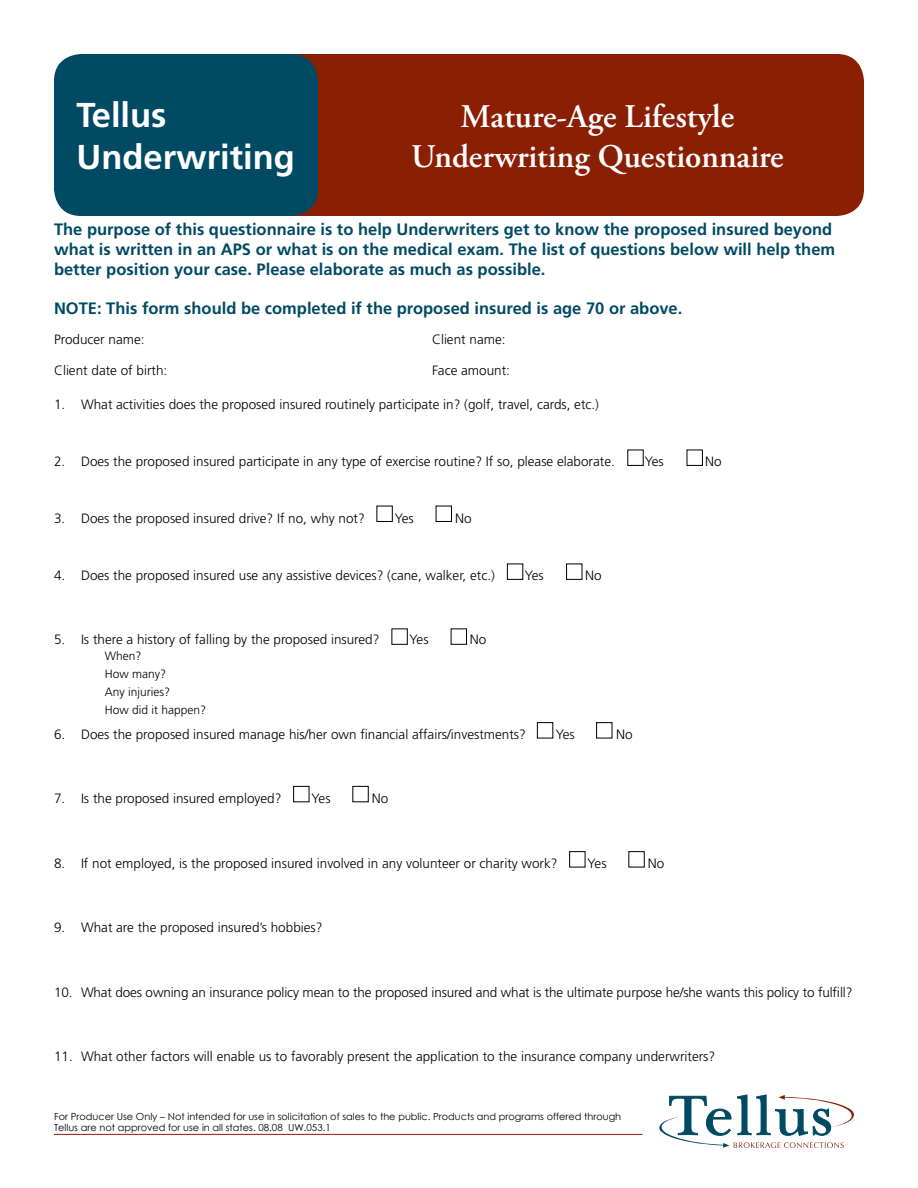
<style>
.page{position:relative;width:918px;height:1188px;background:#fff}
.page>*{position:absolute;margin:0;border:0;box-sizing:border-box;transform-origin:0 0}
.t1{font:700 34.5px/41.4px "Frutiger";color:#fff}
.t2{font:600 33px/39.6px "Adobe Garamond Pro";color:#fff;text-align:center}
.t3{font:700 16.5px/19.8px "Frutiger";color:#004a64}
.t4{font:300 13.5px "Frutiger";color:#000}
.t5{font:300 12px/18px "Frutiger";color:#000}
.t6{font:9.75px/11.7px "Century Gothic";color:#000}
</style>
<div class="page">
<div style="left:183px;top:54px;width:681px;height:162px;background:#8a1f03;border-radius:27px"></div>
<div style="left:54px;top:54px;width:264px;height:162px;background:#004a64;border-radius:27px"></div>
<hr style="left:54px;top:1134px;width:589px;height:1px;background:#8a1f03">
<svg style="left:659px;top:1095px;width:195px;height:53px"></svg>
<div style="left:376px;top:506px;width:17px;height:16px;border:1px solid #000"></div>
<div style="left:436px;top:506px;width:16px;height:16px;border:1px solid #000"></div>
<div style="left:687px;top:450px;width:16px;height:16px;border:1px solid #000"></div>
<div style="left:507px;top:564px;width:16px;height:16px;border:1px solid #000"></div>
<div style="left:566px;top:564px;width:16px;height:16px;border:1px solid #000"></div>
<div style="left:392px;top:629px;width:16px;height:16px;border:1px solid #000"></div>
<div style="left:451px;top:628px;width:16px;height:17px;border:1px solid #000"></div>
<div style="left:537px;top:722px;width:16px;height:16px;border:1px solid #000"></div>
<div style="left:596px;top:722px;width:16px;height:16px;border:1px solid #000"></div>
<div style="left:293px;top:786px;width:16px;height:16px;border:1px solid #000"></div>
<div style="left:352px;top:786px;width:17px;height:16px;border:1px solid #000"></div>
<div style="left:569px;top:851px;width:16px;height:16px;border:1px solid #000"></div>
<div style="left:628px;top:851px;width:17px;height:16px;border:1px solid #000"></div>
<h1 class="t1" style="left:76px;top:95px;width:220px">Tellus<br>Underwriting</h1>
<h2 class="t2" style="left:411px;top:97px;width:374px">Mature-Age Lifestyle<br>Underwriting Questionnaire</h2>
<p class="t3" style="left:54px;top:219px;width:783px">The purpose of this questionnaire is to help Underwriters get to know the proposed insured beyond what is written in an APS or what is on the medical exam. The list of questions below will help them better position your case. Please elaborate as much as possible.</p>
<p class="t3" style="left:54px;top:299px;width:630px">NOTE: This form should be completed if the proposed insured is age 70 or above.</p>
<p class="t4" style="left:54px;top:331px;width:92px">Producer name:</p>
<p class="t4" style="left:432px;top:331px;width:75px">Client name:</p>
<p class="t4" style="left:54px;top:363px;width:115px">Client date of birth:</p>
<p class="t4" style="left:432px;top:363px;width:80px">Face amount:</p>
<p class="t4" style="left:54px;top:396px;width:547px">1. What activities does the proposed insured routinely participate in? (golf, travel, cards, etc.)</p>
<p class="t4" style="left:54px;top:453px;width:562px">2. Does the proposed insured participate in any type of exercise routine? If so, please elaborate.</p>
<p class="t4" style="left:645px;top:453px;width:21px">Yes</p>
<p class="t4" style="left:705px;top:453px;width:18px">No</p>
<p class="t4" style="left:54px;top:510px;width:312px">3. Does the proposed insured drive? If no, why not?</p>
<p class="t4" style="left:395px;top:510px;width:21px">Yes</p>
<p class="t4" style="left:455px;top:510px;width:18px">No</p>
<p class="t4" style="left:54px;top:567px;width:442px">4. Does the proposed insured use any assistive devices? (cane, walker, etc.)</p>
<p class="t4" style="left:525px;top:567px;width:21px">Yes</p>
<p class="t4" style="left:585px;top:567px;width:18px">No</p>
<p class="t4" style="left:54px;top:632px;width:327px">5. Is there a history of falling by the proposed insured?</p>
<p class="t4" style="left:410px;top:632px;width:21px">Yes</p>
<p class="t4" style="left:470px;top:632px;width:18px">No</p>
<p class="t5" style="left:105px;top:647px;width:103px">When?<br>How many?<br>Any injuries?<br>How did it happen?</p>
<p class="t4" style="left:54px;top:726px;width:473px">6. Does the proposed insured manage his/her own financial affairs/investments?</p>
<p class="t4" style="left:556px;top:726px;width:21px">Yes</p>
<p class="t4" style="left:616px;top:726px;width:18px">No</p>
<p class="t4" style="left:54px;top:791px;width:229px">7. Is the proposed insured employed?</p>
<p class="t4" style="left:312px;top:791px;width:21px">Yes</p>
<p class="t4" style="left:372px;top:791px;width:18px">No</p>
<p class="t4" style="left:54px;top:855px;width:505px">8. If not employed, is the proposed insured involved in any volunteer or charity work?</p>
<p class="t4" style="left:588px;top:855px;width:21px">Yes</p>
<p class="t4" style="left:648px;top:855px;width:18px">No</p>
<p class="t4" style="left:54px;top:920px;width:270px">9. What are the proposed insured’s hobbies?</p>
<p class="t4" style="left:54px;top:984px;width:800px">10. What does owning an insurance policy mean to the proposed insured and what is the ultimate purpose he/she wants this policy to fulfill?</p>
<p class="t4" style="left:54px;top:1049px;width:663px">11. What other factors will enable us to favorably present the application to the insurance company underwriters?</p>
<p class="t6" style="left:54px;top:1110px;width:569px">For Producer Use Only – Not intended for use in solicitation of sales to the public. Products and programs offered through<br>Tellus are not approved for use in all states. 08.08 UW.053.1</p>
</div>
